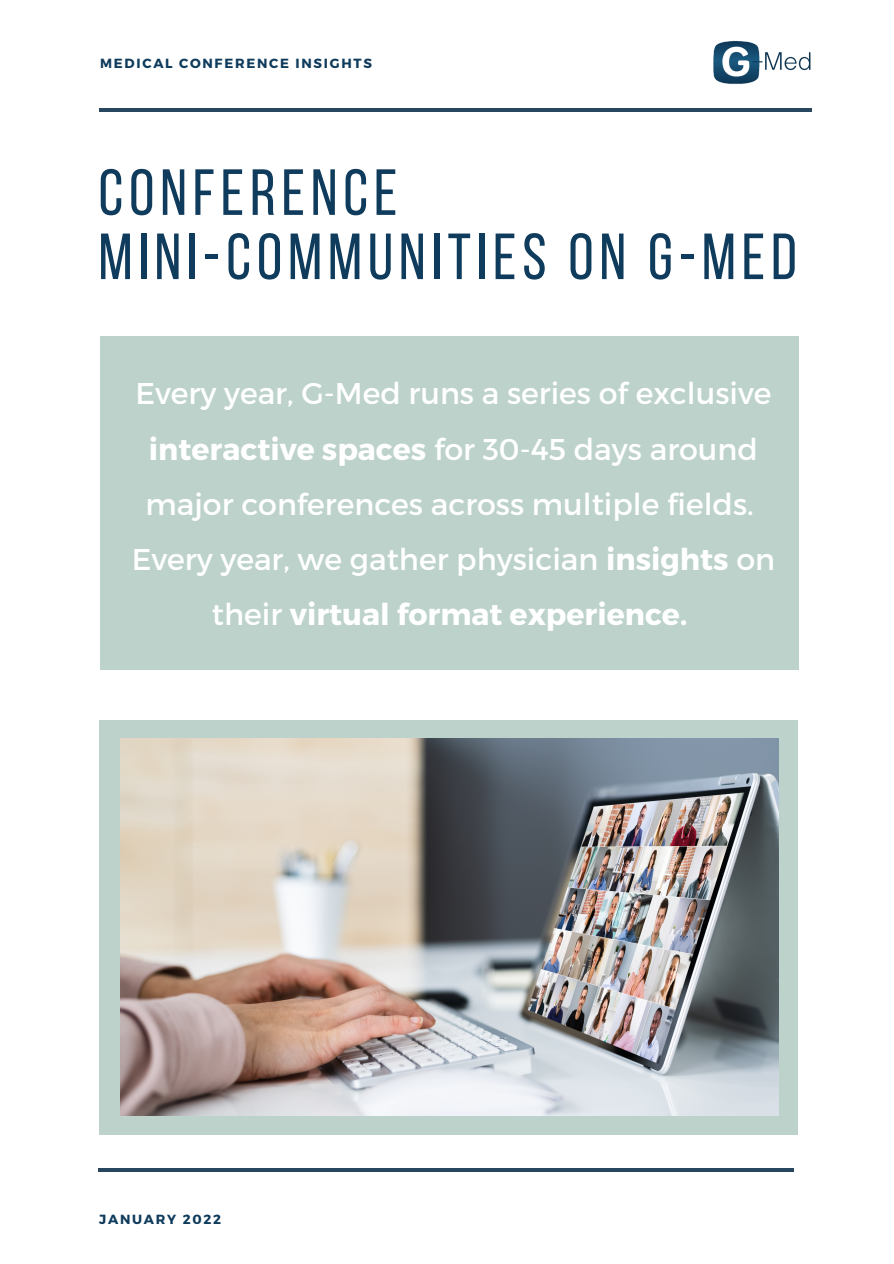
<style>
.page{position:relative;width:894px;height:1264px;background:#fff}
.page>*{position:absolute;margin:0;border:0;box-sizing:border-box;transform-origin:0 0}
.t1{font:65.1px "Bebas Neue";letter-spacing:.09em;color:#0f3b5c}
.t2{font:30px/55.2px "Montserrat";color:#fff;text-align:center}
.t3{font:700 13.2px "Montserrat";letter-spacing:.13em;color:#0f3b5c}
.s1{font-weight:700}
</style>
<div class="page">
<div style="left:99px;top:720px;width:698px;height:414px;background:#bcd2cb"></div>
<img style="left:120px;top:738px;width:658px;height:377px">
<div style="left:100px;top:336px;width:698px;height:333px;background:#bcd2cb"></div>
<hr style="left:99px;top:108px;width:712px;height:4px;background:#28475e">
<img style="left:713px;top:41px;width:99px;height:71px">
<hr style="left:98px;top:1168px;width:695px;height:3px;background:#28475e">
<p class="t3" style="left:100px;top:55px;width:273px">MEDICAL CONFERENCE INSIGHTS</p>
<p class="t1" style="left:98px;top:166px;width:300px">CONFERENCE</p>
<p class="t1" style="left:98px;top:230px;width:699px">MINI-COMMUNITIES ON G-MED</p>
<p class="t2" style="left:135px;top:364px;width:637px">Every year, G-Med runs a series of exclusive <span class="s1">interactive spaces</span> for 30-45 days around major conferences across multiple fields.</p>
<p class="t2" style="left:132px;top:530px;width:644px">Every year, we gather physician <span class="s1">insights</span> on their <span class="s1">virtual format experience.</span></p>
<p class="t3" style="left:99px;top:1210px;width:123px">JANUARY 2022</p>
</div>
